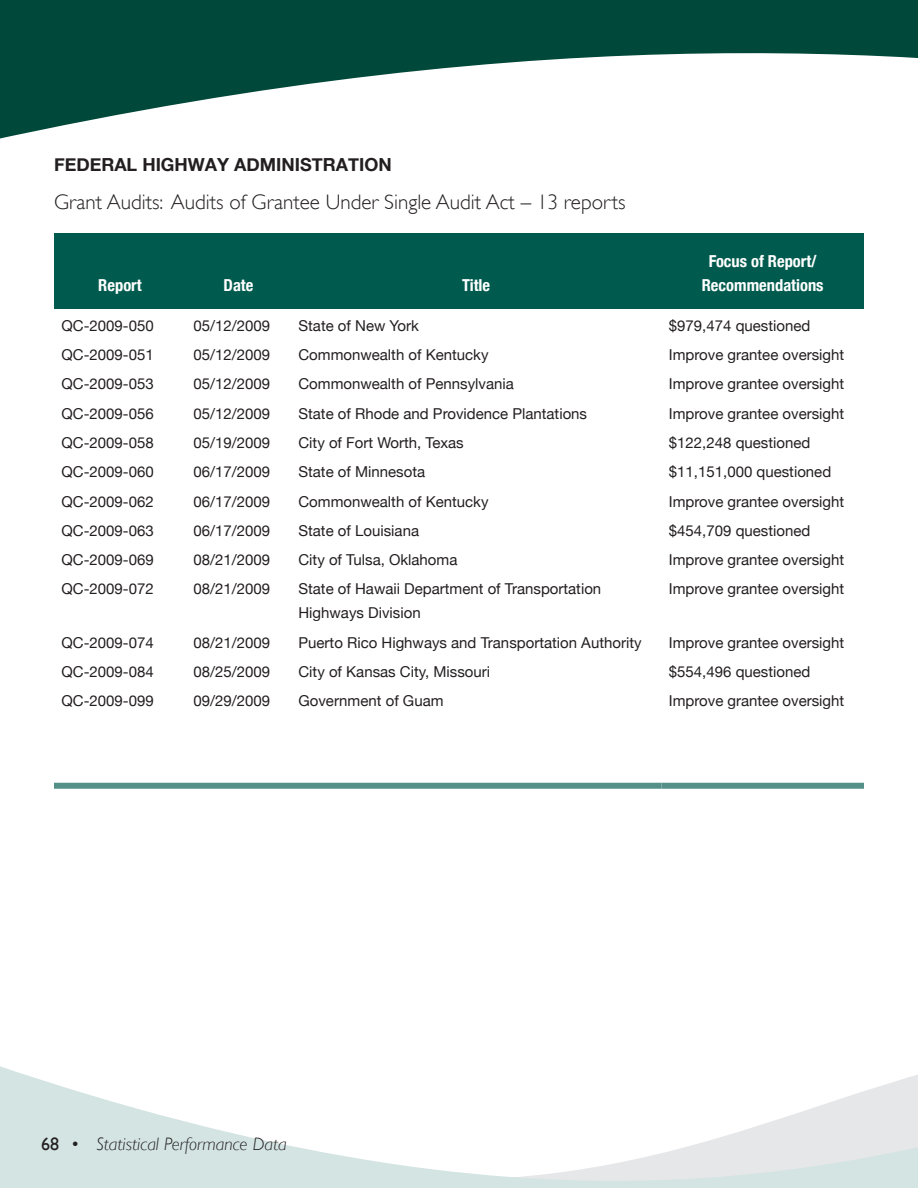
<style>
.page{position:relative;width:918px;height:1188px;background:#fff}
.page>*{position:absolute;margin:0;border:0;box-sizing:border-box;transform-origin:0 0}
.t1{font:300 21px "Gill Sans";color:#231f20}
.t2{font:italic 300 18px "Gill Sans";color:#231f20}
.t3{font:700 18px "Helvetica Neue";color:#231f20}
.t4{font:700 condensed 16.5px/24px "Helvetica Neue";color:#fff;text-align:center}
.t5{font:15px "Helvetica Neue";color:#231f20}
.s1{font-weight:400;font-style:normal}
</style>
<div class="page">
<div style="left:54px;top:783px;width:132px;height:6px;background:#549088"></div>
<div style="left:186px;top:783px;width:105px;height:6px;background:#549088"></div>
<div style="left:291px;top:783px;width:370px;height:6px;background:#549088"></div>
<div style="left:661px;top:783px;width:203px;height:6px;background:#549088"></div>
<svg style="left:0;top:0;width:917px;height:139px;fill:#004839"></svg>
<svg style="left:917px;top:0;width:1px;height:58px"></svg>
<div style="left:54px;top:233px;width:132px;height:76px;background:#005b4e"></div>
<div style="left:186px;top:233px;width:105px;height:76px;background:#005b4e"></div>
<div style="left:291px;top:233px;width:370px;height:76px;background:#005b4e"></div>
<div style="left:661px;top:233px;width:203px;height:76px;background:#005b4e"></div>
<svg style="left:0;top:1066px;width:918px;height:122px"></svg>
<h4 class="t3" style="left:54px;top:153px;width:339px">FEDERAL HIGHWAY ADMINISTRATION</h4>
<p class="t1" style="left:54px;top:190px;width:573px">Grant Audits: Audits of Grantee Under Single Audit Act – 13 reports</p>
<p class="t4" style="left:98px;top:273px;width:45px">Report</p>
<p class="t4" style="left:224px;top:273px;width:31px">Date</p>
<p class="t4" style="left:462px;top:273px;width:30px">Title</p>
<p class="t4" style="left:702px;top:249px;width:123px">Focus of Report/<br>Recommendations</p>
<p class="t5" style="left:62px;top:317px;width:94px">QC-2009-050</p>
<p class="t5" style="left:194px;top:317px;width:78px">05/12/2009</p>
<p class="t5" style="left:298px;top:317px;width:122px">State of New York</p>
<p class="t5" style="left:669px;top:317px;width:143px">$979,474 questioned</p>
<p class="t5" style="left:61px;top:346px;width:94px">QC-2009-051</p>
<p class="t5" style="left:193px;top:346px;width:78px">05/12/2009</p>
<p class="t5" style="left:298px;top:346px;width:192px">Commonwealth of Kentucky</p>
<p class="t5" style="left:669px;top:346px;width:177px">Improve grantee oversight</p>
<p class="t5" style="left:61px;top:375px;width:94px">QC-2009-053</p>
<p class="t5" style="left:193px;top:375px;width:78px">05/12/2009</p>
<p class="t5" style="left:298px;top:375px;width:217px">Commonwealth of Pennsylvania</p>
<p class="t5" style="left:669px;top:375px;width:177px">Improve grantee oversight</p>
<p class="t5" style="left:61px;top:404px;width:94px">QC-2009-056</p>
<p class="t5" style="left:193px;top:404px;width:78px">05/12/2009</p>
<p class="t5" style="left:298px;top:404px;width:290px">State of Rhode and Providence Plantations</p>
<p class="t5" style="left:669px;top:404px;width:177px">Improve grantee oversight</p>
<p class="t5" style="left:61px;top:434px;width:94px">QC-2009-058</p>
<p class="t5" style="left:193px;top:434px;width:78px">05/19/2009</p>
<p class="t5" style="left:298px;top:434px;width:167px">City of Fort Worth, Texas</p>
<p class="t5" style="left:669px;top:434px;width:143px">$122,248 questioned</p>
<p class="t5" style="left:61px;top:463px;width:94px">QC-2009-060</p>
<p class="t5" style="left:193px;top:463px;width:78px">06/17/2009</p>
<p class="t5" style="left:298px;top:463px;width:128px">State of Minnesota</p>
<p class="t5" style="left:669px;top:463px;width:164px">$11,151,000 questioned</p>
<p class="t5" style="left:61px;top:492px;width:94px">QC-2009-062</p>
<p class="t5" style="left:193px;top:492px;width:78px">06/17/2009</p>
<p class="t5" style="left:298px;top:492px;width:192px">Commonwealth of Kentucky</p>
<p class="t5" style="left:669px;top:492px;width:177px">Improve grantee oversight</p>
<p class="t5" style="left:61px;top:522px;width:94px">QC-2009-063</p>
<p class="t5" style="left:193px;top:522px;width:78px">06/17/2009</p>
<p class="t5" style="left:298px;top:522px;width:122px">State of Louisiana</p>
<p class="t5" style="left:669px;top:522px;width:143px">$454,709 questioned</p>
<p class="t5" style="left:61px;top:551px;width:94px">QC-2009-069</p>
<p class="t5" style="left:193px;top:551px;width:78px">08/21/2009</p>
<p class="t5" style="left:298px;top:551px;width:160px">City of Tulsa, Oklahoma</p>
<p class="t5" style="left:669px;top:551px;width:177px">Improve grantee oversight</p>
<p class="t5" style="left:61px;top:580px;width:94px">QC-2009-072</p>
<p class="t5" style="left:193px;top:580px;width:78px">08/21/2009</p>
<p class="t5" style="left:298px;top:580px;width:304px">State of Hawaii Department of Transportation</p>
<p class="t5" style="left:669px;top:580px;width:177px">Improve grantee oversight</p>
<p class="t5" style="left:298px;top:604px;width:124px">Highways Division</p>
<p class="t5" style="left:61px;top:633px;width:94px">QC-2009-074</p>
<p class="t5" style="left:193px;top:633px;width:78px">08/21/2009</p>
<p class="t5" style="left:298px;top:633px;width:345px">Puerto Rico Highways and Transportation Authority</p>
<p class="t5" style="left:669px;top:633px;width:177px">Improve grantee oversight</p>
<p class="t5" style="left:61px;top:663px;width:94px">QC-2009-084</p>
<p class="t5" style="left:193px;top:663px;width:78px">08/25/2009</p>
<p class="t5" style="left:298px;top:663px;width:193px">City of Kansas City, Missouri</p>
<p class="t5" style="left:669px;top:663px;width:143px">$554,496 questioned</p>
<p class="t5" style="left:61px;top:692px;width:94px">QC-2009-099</p>
<p class="t5" style="left:193px;top:692px;width:78px">09/29/2009</p>
<p class="t5" style="left:298px;top:692px;width:147px">Government of Guam</p>
<p class="t5" style="left:669px;top:692px;width:177px">Improve grantee oversight</p>
<p class="t2" style="left:41px;top:1133px;width:247px"><span class="s1">68 •</span> Statistical Performance Data</p>
</div>
